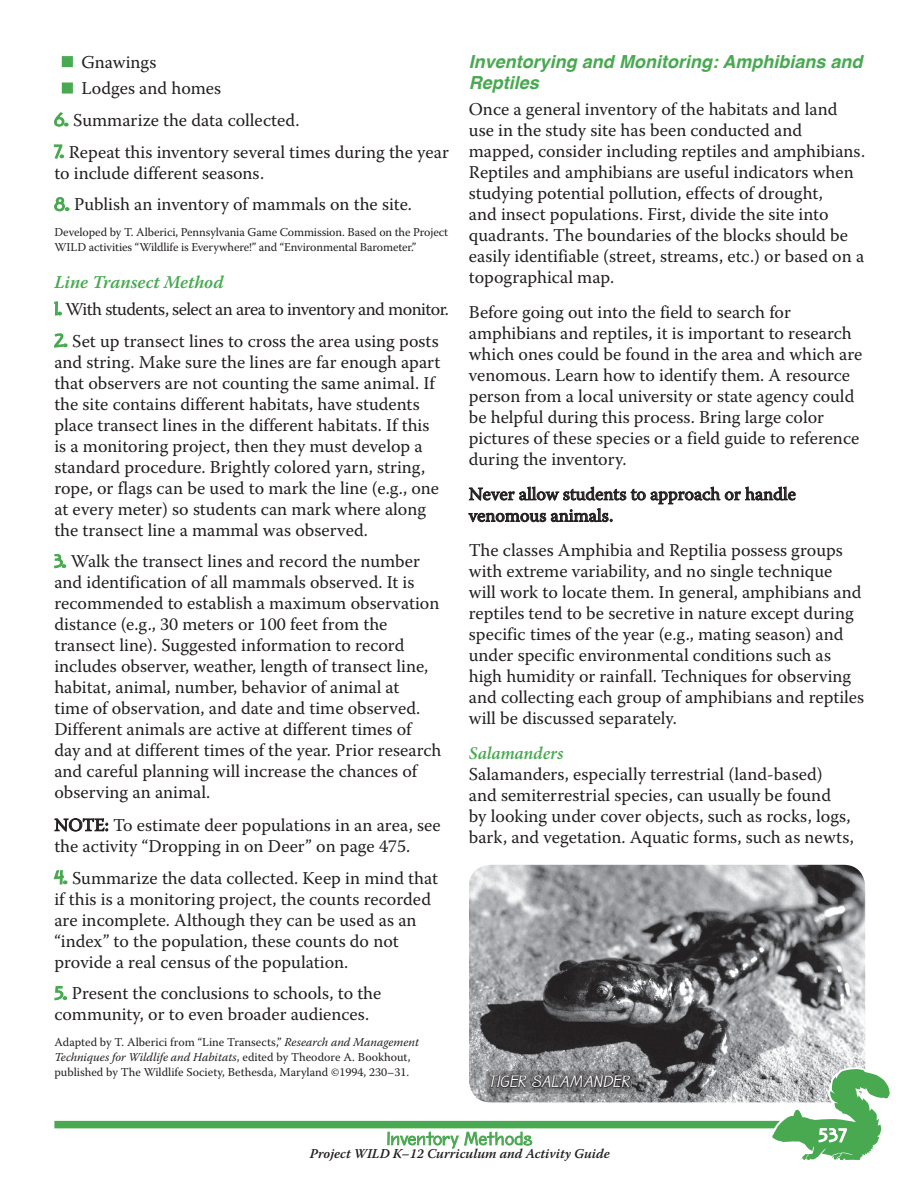
<style>
.page{position:relative;width:918px;height:1187px;background:#fff}
.page>*{position:absolute;margin:0;border:0;box-sizing:border-box;transform-origin:0 0}
.t1{font:18px/21px "Warnock Pro";color:#231f20}
.t2{font:18px "Warnock Pro";letter-spacing:-.03em;color:#231f20}
.t3{font:italic 700 18px/21px "Helvetica";color:#48a950}
.t4{font:italic 600 18px "Warnock Pro";color:#48a950}
.t5{font:italic 600 18px "Minion Pro";letter-spacing:-.005em;color:#48a950}
.t6{font:16.5px "Birdlegs Md SG";letter-spacing:-.01em;color:#48a950}
.t7{font:italic 15px "Birdlegs Md SG";color:#fff}
.t8{font:italic 600 13.5px "Warnock Pro";color:#231f20}
.t9{font:12px/15px "Warnock Pro";letter-spacing:-.005em;color:#231f20}
.s1{color:#48a950}
.s2{font-family:"Birdlegs Md SG";font-size:16.5px;color:#48a950}
.s3{font-style:italic}
</style>
<div class="page">
<div style="left:54px;top:1121px;width:810px;height:7px;background:#48a950"></div>
<svg style="left:387px;top:1102px;width:145px;height:47px"></svg>
<div style="left:62px;top:56px;width:11px;height:11px;border:2px solid #48a950"></div>
<div style="left:62px;top:83px;width:11px;height:11px;border:2px solid #48a950"></div>
<svg style="left:54px;top:112px;width:15px;height:15px"></svg>
<svg style="left:53px;top:144px;width:11px;height:15px"></svg>
<svg style="left:54px;top:197px;width:15px;height:15px"></svg>
<svg style="left:54px;top:301px;width:8px;height:15px"></svg>
<svg style="left:53px;top:333px;width:15px;height:15px"></svg>
<svg style="left:54px;top:553px;width:12px;height:16px"></svg>
<svg style="left:54px;top:818px;width:54px;height:14px"></svg>
<svg style="left:53px;top:870px;width:14px;height:15px"></svg>
<svg style="left:54px;top:986px;width:13px;height:15px"></svg>
<svg style="left:468px;top:486px;width:327px;height:37px"></svg>
<img style="left:469px;top:865px;width:395px;height:237px">
<div style="left:485px;top:1070px;width:150px;height:24px;background:#231f20;opacity:.9"></div>
<div style="left:485px;top:1071px;width:151px;height:23px;background:#231f20;opacity:.75"></div>
<div style="left:490px;top:1075px;width:140px;height:13px;background:#231f20;opacity:.75"></div>
<svg style="left:769px;top:1067px;width:121px;height:94px"></svg>
<p class="t1" style="left:61px;top:51px;width:97px"><span class="s1">■</span> Gnawings</p>
<p class="t1" style="left:61px;top:77px;width:161px"><span class="s1">■</span> Lodges and homes</p>
<p class="t1" style="left:54px;top:109px;width:246px"><span class="s2">6.</span> Summarize the data collected.</p>
<p class="t1" style="left:54px;top:141px;width:396px"><span class="s2">7.</span> Repeat this inventory several times during the year to include different seasons.</p>
<p class="t1" style="left:54px;top:194px;width:359px"><span class="s2">8.</span> Publish an inventory of mammals on the site.</p>
<p class="t9" style="left:54px;top:225px;width:395px">Developed by T. Alberici, Pennsylvania Game Commission. Based on the Project<br>WILD activities “Wildlife is Everywhere!” and “Environmental Barometer.”</p>
<p class="t4" style="left:54px;top:272px;width:171px">Line Transect Method</p>
<p class="t2" style="left:54px;top:298px;width:396px"><span class="s2">1.</span> With students, select an area to inventory and monitor.</p>
<p class="t1" style="left:54px;top:330px;width:387px"><span class="s2">2.</span> Set up transect lines to cross the area using posts and string. Make sure the lines are far enough apart that observers are not counting the same animal. If the site contains different habitats, have students place transect lines in the different habitats. If this is a monitoring project, then they must develop a standard procedure. Brightly colored yarn, string, rope, or flags can be used to mark the line (e.g., one at every meter) so students can mark where along the transect line a mammal was observed.</p>
<p class="t1" style="left:54px;top:551px;width:388px"><span class="s2">3.</span> Walk the transect lines and record the number and identification of all mammals observed. It is recommended to establish a maximum observation distance (e.g., 30 meters or 100 feet from the transect line). Suggested information to record includes observer, weather, length of transect line, habitat, animal, number, behavior of animal at<br>time of observation, and date and time observed.<br>Different animals are active at different times of day and at different times of the year. Prior research and careful planning will increase the chances of observing an animal.</p>
<p class="t1" style="left:54px;top:814px;width:387px">NOTE: To estimate deer populations in an area, see the activity “Dropping in on Deer” on page 475.</p>
<p class="t1" style="left:54px;top:867px;width:385px"><span class="s2">4.</span> Summarize the data collected. Keep in mind that if this is a monitoring project, the counts recorded are incomplete. Although they can be used as an “index” to the population, these counts do not provide a real census of the population.</p>
<p class="t1" style="left:54px;top:983px;width:328px"><span class="s2">5.</span> Present the conclusions to schools, to the community, or to even broader audiences.</p>
<p class="t9" style="left:54px;top:1035px;width:366px">Adapted by T. Alberici from “Line Transects,” <span class="s3">Research and Management<br>Techniques for Wildlife and Habitats</span>, edited by Theodore A. Bookhout, published by The Wildlife Society, Bethesda, Maryland ©1994, 230–31.</p>
<p class="t3" style="left:468px;top:51px;width:395px">Inventorying and Monitoring: Amphibians and<br>Reptiles</p>
<p class="t1" style="left:468px;top:99px;width:397px">Once a general inventory of the habitats and land use in the study site has been conducted and mapped, consider including reptiles and amphibians.<br>Reptiles and amphibians are useful indicators when studying potential pollution, effects of drought,<br>and insect populations. First, divide the site into quadrants. The boundaries of the blocks should be easily identifiable (street, streams, etc.) or based on a topographical map.</p>
<p class="t1" style="left:468px;top:301px;width:395px">Before going out into the field to search for amphibians and reptiles, it is important to research which ones could be found in the area and which are venomous. Learn how to identify them. A resource person from a local university or state agency could be helpful during this process. Bring large color pictures of these species or a field guide to reference during the inventory.</p>
<p class="t1" style="left:468px;top:483px;width:328px;line-height:21.6px">Never allow students to approach or handle venomous animals.</p>
<p class="t1" style="left:468px;top:539px;width:397px">The classes Amphibia and Reptilia possess groups with extreme variability, and no single technique<br>will work to locate them. In general, amphibians and reptiles tend to be secretive in nature except during specific times of the year (e.g., mating season) and under specific environmental conditions such as high humidity or rainfall. Techniques for observing and collecting each group of amphibians and reptiles will be discussed separately.</p>
<p class="t5" style="left:468px;top:741px;width:96px">Salamanders</p>
<p class="t1" style="left:468px;top:763px;width:386px">Salamanders, especially terrestrial (land-based) and semiterrestrial species, can usually be found<br>by looking under cover objects, such as rocks, logs, bark, and vegetation. Aquatic forms, such as newts,</p>
<p class="t7" style="left:488px;top:1073px;width:146px">TIGER SALAMANDER</p>
<p class="t6" style="left:386px;top:1129px;width:147px">Inventory Methods</p>
<p class="t8" style="left:309px;top:1146px;width:301px">Project WILD K–12 Curriculum and Activity Guide</p>
</div>
